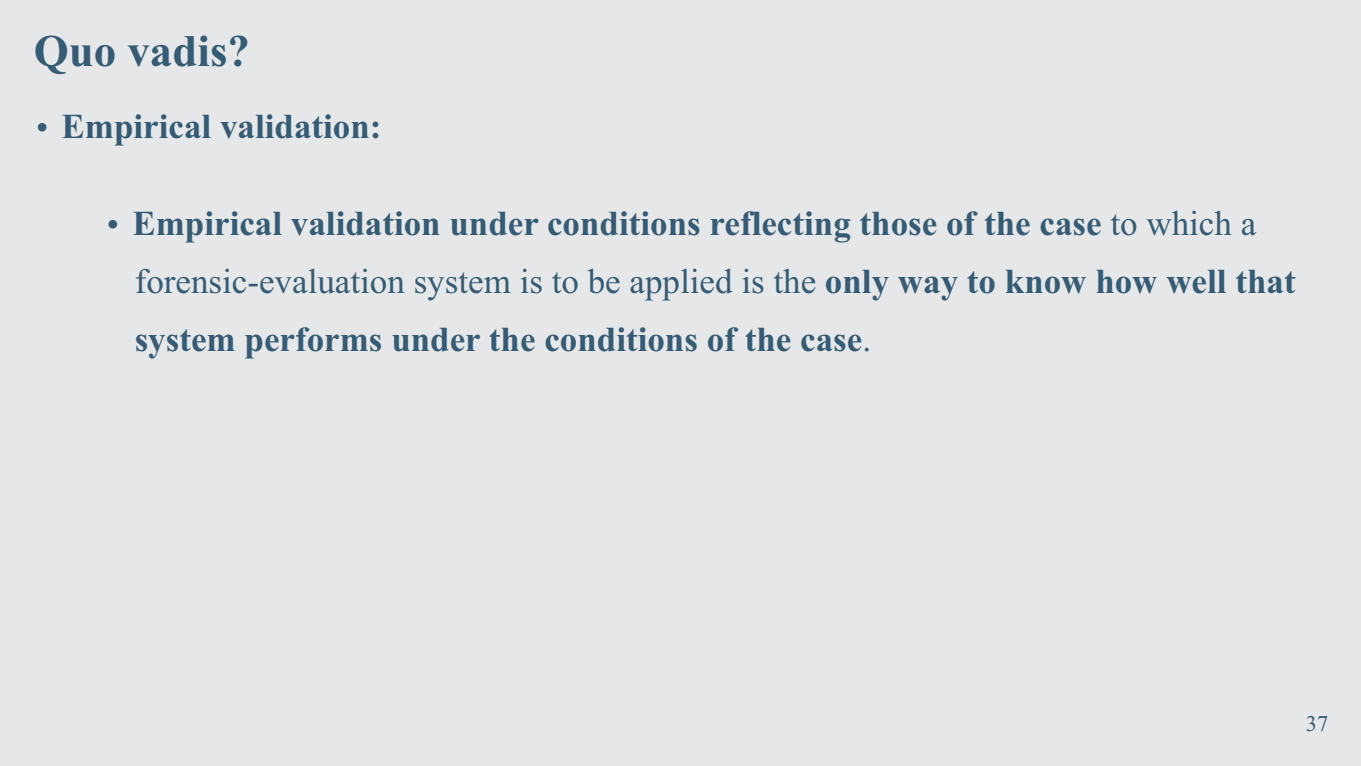
<style>
.page{position:relative;width:1361px;height:766px;background:#fff}
.page>*{position:absolute;margin:0;border:0;box-sizing:border-box;transform-origin:0 0}
.t1{font:700 45px "Times New Roman";color:#365c75}
.t2{font:700 35px/58.1px "Times New Roman";color:#365c75}
.t3{font:22.5px "Times New Roman";color:#365c75}
.s1{font-weight:400}
</style>
<div class="page">
<div style="left:0;top:0;width:1361px;height:765px;background:#e6e7e8"></div>
<p class="t1" style="left:34px;top:35px;width:218px">Quo vadis?</p>
<p class="t2" style="left:62px;top:100px;width:321px">Empirical validation:</p>
<p class="t2" style="left:132px;top:197px;width:1164px">Empirical validation under conditions reflecting those of the case <span class="s1">to which a forensic-evaluation system is to be applied is the</span> only way to know how well that system performs under the conditions of the case<span class="s1">.</span></p>
<p class="t3" style="left:1305px;top:714px;width:24px">37</p>
</div>
